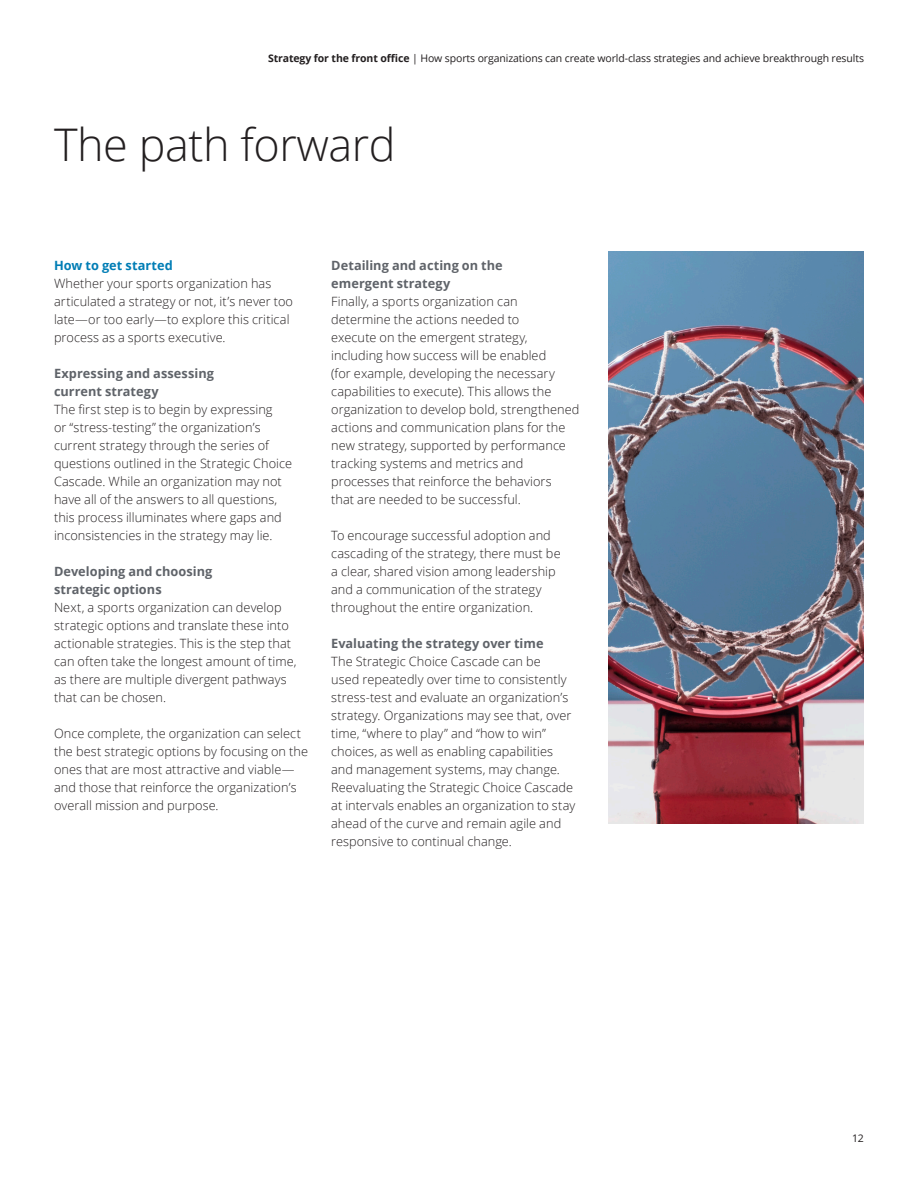
<style>
.page{position:relative;width:918px;height:1188px;background:#fff}
.page>*{position:absolute;margin:0;border:0;box-sizing:border-box;transform-origin:0 0}
.Story_heading_light{font:300 45px "Open Sans";letter-spacing:-.01em;color:#231f20}
.Body_copy__8_5_12pt{font:300 12.75px/18px "Open Sans";letter-spacing:.005em;color:#231f20}
.Subhead_C__8_5pt_12p{font:700 12.75px/18px "Open Sans";letter-spacing:.005em;color:#5f6369}
.Subhead_A__8_5_12pt{font:700 12.75px "Open Sans";letter-spacing:.005em;color:#007db5}
.t1{font:10.5px "Open Sans";letter-spacing:-.01em;color:#231f20}
.s1{font-weight:700}
</style>
<div class="page">
<img style="left:608px;top:252px;width:256px;height:571px">
<p class="t1" style="left:268px;top:51px;width:597px"><span class="s1">Strategy for the front office</span> | How sports organizations can create world-class strategies and achieve breakthrough results</p>
<p class="Story_heading_light" style="left:54px;top:114px;width:343px">The path forward</p>
<p class="Subhead_A__8_5_12pt" style="left:54px;top:256px;width:120px">How to get started</p>
<p class="Body_copy__8_5_12pt" style="left:54px;top:274px;width:241px">Whether your sports organization has articulated a strategy or not, it’s never too late—or too early—to explore this critical process as a sports executive.</p>
<p class="Subhead_C__8_5pt_12p" style="left:54px;top:364px;width:162px">Expressing and assessing current strategy</p>
<p class="Body_copy__8_5_12pt" style="left:54px;top:400px;width:240px">The first step is to begin by expressing<br>or “stress-testing” the organization’s current strategy through the series of questions outlined in the Strategic Choice Cascade. While an organization may not have all of the answers to all questions, this process illuminates where gaps and inconsistencies in the strategy may lie.</p>
<p class="Subhead_C__8_5pt_12p" style="left:54px;top:562px;width:160px">Developing and choosing strategic options</p>
<p class="Body_copy__8_5_12pt" style="left:54px;top:598px;width:244px">Next, a sports organization can develop strategic options and translate these into actionable strategies. This is the step that can often take the longest amount of time, as there are multiple divergent pathways that can be chosen.</p>
<p class="Body_copy__8_5_12pt" style="left:54px;top:724px;width:256px">Once complete, the organization can select the best strategic options by focusing on the ones that are most attractive and viable— and those that reinforce the organization’s overall mission and purpose.</p>
<p class="Subhead_C__8_5pt_12p" style="left:331px;top:256px;width:173px">Detailing and acting on the emergent strategy</p>
<p class="Body_copy__8_5_12pt" style="left:331px;top:292px;width:250px">Finally, a sports organization can determine the actions needed to<br>execute on the emergent strategy, including how success will be enabled<br>(for example, developing the necessary capabilities to execute). This allows the organization to develop bold, strengthened actions and communication plans for the new strategy, supported by performance tracking systems and metrics and processes that reinforce the behaviors<br>that are needed to be successful.</p>
<p class="Body_copy__8_5_12pt" style="left:331px;top:526px;width:231px">To encourage successful adoption and cascading of the strategy, there must be a clear, shared vision among leadership and a communication of the strategy throughout the entire organization.</p>
<p class="Subhead_C__8_5pt_12p" style="left:331px;top:634px;width:214px">Evaluating the strategy over time</p>
<p class="Body_copy__8_5_12pt" style="left:331px;top:652px;width:246px">The Strategic Choice Cascade can be<br>used repeatedly over time to consistently stress-test and evaluate an organization’s strategy. Organizations may see that, over time, “where to play” and “how to win” choices, as well as enabling capabilities and management systems, may change.<br>Reevaluating the Strategic Choice Cascade at intervals enables an organization to stay ahead of the curve and remain agile and responsive to continual change.</p>
<p class="t1" style="left:852px;top:1131px;width:13px">12</p>
</div>
